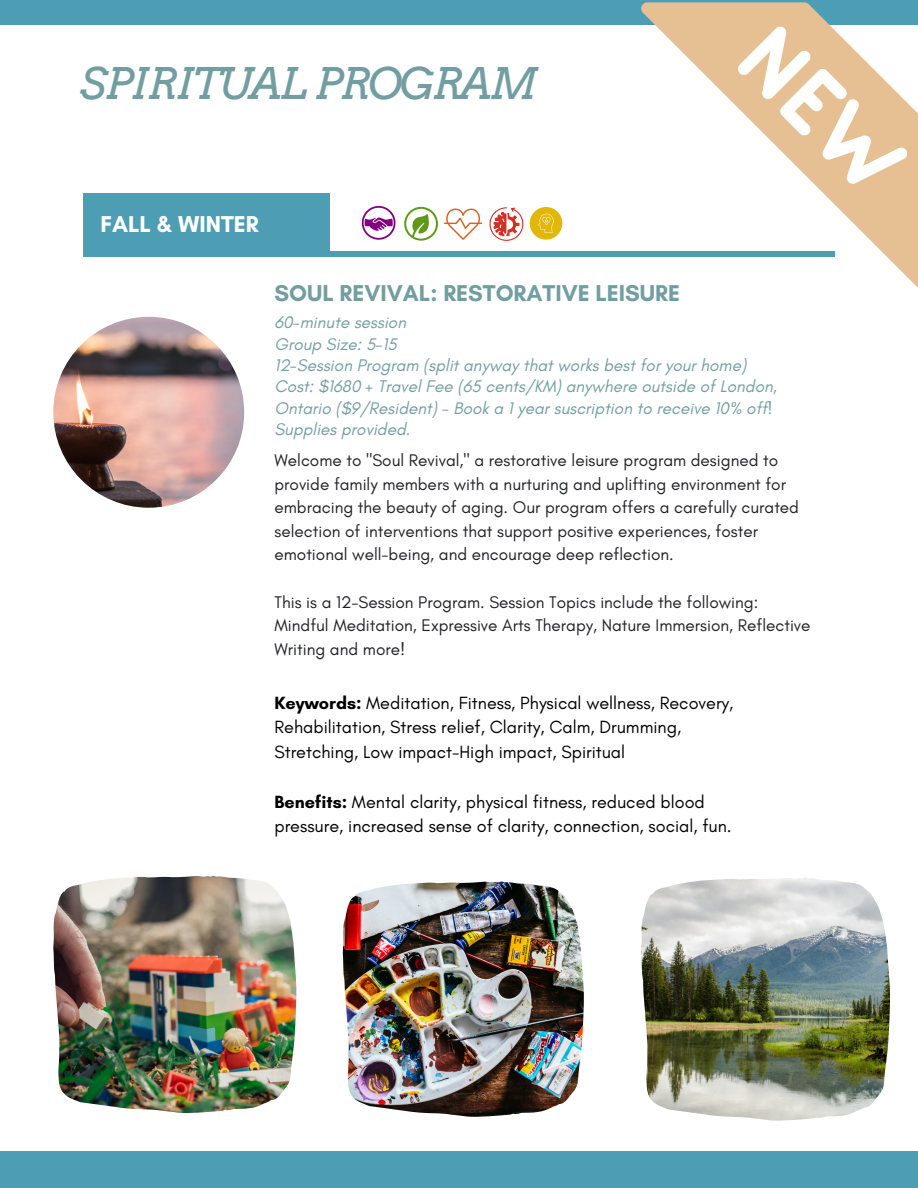
<style>
.page{position:relative;width:918px;height:1188px;background:#fff}
.page>*{position:absolute;margin:0;border:0;box-sizing:border-box;transform-origin:0 0}
.t1{font:italic 43.65px "Arvo";letter-spacing:-.05em;color:#729ea1}
.t2{font:700 23.4px "Glacial Indifference";color:#729ea1}
.t3{font:700 23.4px "Glacial Indifference";color:#fff}
.t4{font:18px/24.8px "Glacial Indifference";color:#000}
.t5{font:17.1px/23.7px "Glacial Indifference";color:#212227}
.t6{font:italic 17.1px/21.3px "Glacial Indifference";color:#729ea1}
.s1{font-weight:700}
</style>
<div class="page">
<div style="left:84px;top:252px;width:751px;height:5px;background:#4d9eb4"></div>
<div style="left:83px;top:193px;width:247px;height:63px;background:#4d9eb4"></div>
<img style="left:53px;top:317px;width:191px;height:191px;border-radius:50%">
<div style="left:0;top:1151px;width:918px;height:37px;background:#4d9eb4"></div>
<div style="left:0;top:0;width:918px;height:25px;background:#4d9eb4"></div>
<img style="left:641px;top:878px;width:249px;height:242px">
<svg style="left:641px;top:2px;width:277px;height:286px"></svg>
<svg style="left:362px;top:206px;width:33px;height:34px"></svg>
<svg style="left:404px;top:207px;width:34px;height:34px"></svg>
<svg style="left:444px;top:208px;width:38px;height:32px"></svg>
<svg style="left:489px;top:207px;width:73px;height:34px"></svg>
<img style="left:343px;top:881px;width:241px;height:236px">
<img style="left:53px;top:876px;width:243px;height:237px">
<p class="t1" style="left:80px;top:57px;width:460px">SPIRITUAL PROGRAM</p>
<p class="t3" style="left:100px;top:209px;width:160px">FALL &amp; WINTER</p>
<p class="t2" style="left:274px;top:278px;width:407px">SOUL REVIVAL: RESTORATIVE LEISURE</p>
<p class="t6" style="left:274px;top:312px;width:133px">60-minute session</p>
<p class="t6" style="left:274px;top:333px;width:124px">Group Size: 5-15</p>
<p class="t6" style="left:274px;top:354px;width:473px">12-Session Program (split anyway that works best for your home)</p>
<p class="t6" style="left:274px;top:376px;width:504px">Cost: $1680 + Travel Fee (65 cents/KM) anywhere outside of London,<br>Ontario ($9/Resident) - Book a 1 year suscription to receive 10% off!</p>
<p class="t6" style="left:274px;top:418px;width:137px">Supplies provided.</p>
<p class="t5" style="left:274px;top:448px;width:526px">Welcome to "Soul Revival," a restorative leisure program designed to provide family members with a nurturing and uplifting environment for embracing the beauty of aging. Our program offers a carefully curated selection of interventions that support positive experiences, foster emotional well-being, and encourage deep reflection.</p>
<p class="t5" style="left:274px;top:590px;width:485px">This is a 12-Session Program. Session Topics include the following:</p>
<p class="t5" style="left:274px;top:614px;width:538px">Mindful Meditation, Expressive Arts Therapy, Nature Immersion, Reflective<br>Writing and more!</p>
<p class="t4" style="left:274px;top:690px;width:461px"><span class="s1">Keywords:</span> Meditation, Fitness, Physical wellness, Recovery,<br>Rehabilitation, Stress relief, Clarity, Calm, Drumming,<br>Stretching, Low impact-High impact, Spiritual</p>
<p class="t4" style="left:274px;top:789px;width:459px"><span class="s1">Benefits:</span> Mental clarity, physical fitness, reduced blood pressure, increased sense of clarity, connection, social, fun.</p>
</div>
